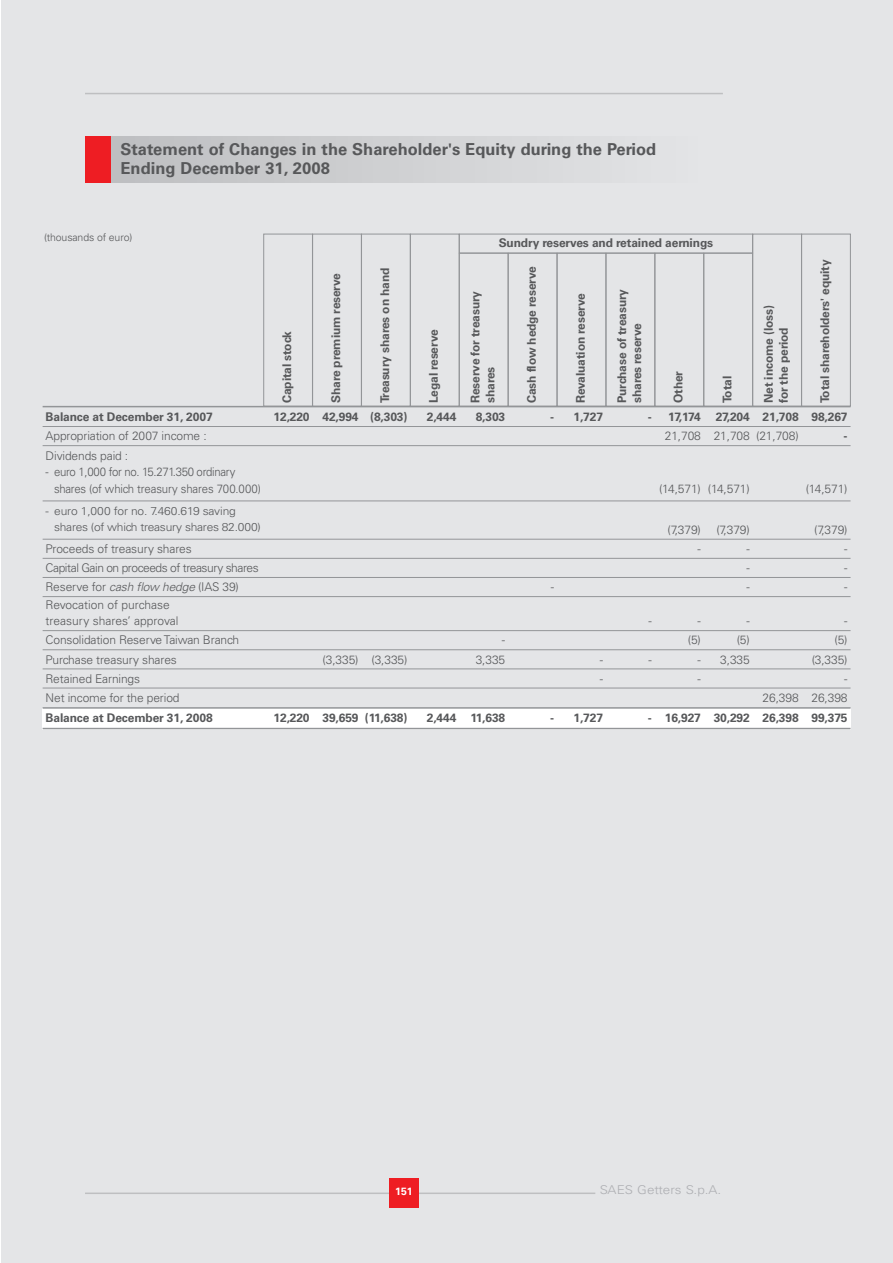
<style>
.page{position:relative;width:893px;height:1263px;background:#fff}
.page>*{position:absolute;margin:0;border:0;box-sizing:border-box;transform-origin:0 0}
.t1{font:700 16.5px/19.2px "Univers";color:#57585a}
.t2{font:300 12.15px "Univers";color:#aeafb3;scale:1.11 1}
.t3{font:700 12px/15px "Univers";letter-spacing:-.01em;color:#57585a}
.t4{font:300 12px/16.5px "Univers";letter-spacing:-.01em;color:#57585a}
.t5{font:300 12px/16.5px "Univers";letter-spacing:-.01em;color:#57585a;scale:.95 1}
.t6{font:300 12px "Univers";letter-spacing:-.04em;color:#57585a}
.t7{font:300 11.4px/16.5px "Univers";letter-spacing:-.02em;color:#57585a;scale:1.05 1}
.t8{font:300 10.5px "Univers";letter-spacing:-.01em;color:#57585a}
.t9{font:700 10.5px "Univers";color:#fff}
.s1{font-style:italic}
</style>
<div class="page">
<div style="left:1px;top:0;width:892px;height:1263px;background:#e4e5e7"></div>
<hr style="left:85px;top:1192px;width:510px;height:2px;background:#bebfc1">
<div style="left:389px;top:1178px;width:30px;height:30px;background:#ee1d23"></div>
<hr style="left:85px;top:93px;width:638px;height:1px;background:#bebfc1">
<div style="left:111px;top:136px;width:586px;height:47px;background:linear-gradient(to right,#bdbec1,#e3e4e6)"></div>
<div style="left:85px;top:136px;width:26px;height:47px;background:#ee1d23"></div>
<div style="left:264px;top:234px;width:49px;height:172px;border:1px solid #939598"></div>
<div style="left:410px;top:234px;width:49px;height:172px;border:1px solid #939598"></div>
<div style="left:361px;top:234px;width:49px;height:172px;border:1px solid #939598"></div>
<div style="left:459px;top:253px;width:49px;height:153px;border:1px solid #939598"></div>
<div style="left:508px;top:253px;width:49px;height:153px;border:1px solid #939598"></div>
<div style="left:557px;top:253px;width:49px;height:153px;border:1px solid #939598"></div>
<div style="left:606px;top:253px;width:49px;height:153px;border:1px solid #939598"></div>
<div style="left:655px;top:253px;width:49px;height:153px;border:1px solid #939598"></div>
<div style="left:704px;top:253px;width:49px;height:153px;border:1px solid #939598"></div>
<div style="left:753px;top:234px;width:48px;height:172px;border:1px solid #939598"></div>
<div style="left:801px;top:234px;width:49px;height:172px;border:1px solid #939598"></div>
<div style="left:459px;top:234px;width:294px;height:19px;border:1px solid #939598"></div>
<div style="left:43px;top:708px;width:221px;height:21px;background:#fff"></div>
<div style="left:264px;top:708px;width:49px;height:21px;background:#fff"></div>
<div style="left:313px;top:708px;width:49px;height:21px;background:#fff"></div>
<div style="left:362px;top:708px;width:48px;height:21px;background:#fff"></div>
<div style="left:410px;top:708px;width:49px;height:21px;background:#fff"></div>
<div style="left:459px;top:708px;width:49px;height:21px;background:#fff"></div>
<div style="left:508px;top:708px;width:49px;height:21px;background:#fff"></div>
<div style="left:557px;top:708px;width:49px;height:21px;background:#fff"></div>
<div style="left:606px;top:708px;width:49px;height:21px;background:#fff"></div>
<div style="left:655px;top:708px;width:49px;height:21px;background:#fff"></div>
<div style="left:704px;top:708px;width:49px;height:21px;background:#fff"></div>
<div style="left:753px;top:708px;width:49px;height:21px;background:#fff"></div>
<div style="left:802px;top:708px;width:48px;height:21px;background:#fff"></div>
<hr style="left:43px;top:406px;width:807px;height:1px;background:#939598">
<hr style="left:43px;top:426px;width:807px;height:1px;background:#939598">
<hr style="left:43px;top:445px;width:807px;height:1px;background:#939598">
<hr style="left:43px;top:501px;width:807px;height:1px;background:#939598">
<hr style="left:43px;top:539px;width:807px;height:1px;background:#939598">
<hr style="left:43px;top:558px;width:807px;height:1px;background:#939598">
<hr style="left:43px;top:577px;width:807px;height:1px;background:#939598">
<hr style="left:43px;top:596px;width:807px;height:1px;background:#939598">
<hr style="left:43px;top:630px;width:807px;height:1px;background:#939598">
<hr style="left:43px;top:649px;width:807px;height:1px;background:#939598">
<hr style="left:43px;top:669px;width:807px;height:1px;background:#939598">
<hr style="left:43px;top:688px;width:807px;height:1px;background:#939598">
<hr style="left:43px;top:707px;width:807px;height:2px;background:#939598">
<hr style="left:43px;top:728px;width:807px;height:1px;background:#939598">
<p class="t1" style="left:121px;top:141px;width:537px">Statement of Changes in the Shareholder's Equity during the Period<br>Ending December 31, 2008</p>
<p class="t8" style="left:44px;top:233px;width:90px">(thousands of euro)</p>
<p class="t3" style="left:378px;top:403px;width:137px;rotate:-90deg">Treasury shares on hand</p>
<p class="t3" style="left:329px;top:403px;width:132px;rotate:-90deg">Share premium reserve</p>
<p class="t3" style="left:281px;top:403px;width:73px;rotate:-90deg">Capital stock</p>
<p class="t3" style="left:427px;top:403px;width:75px;rotate:-90deg">Legal reserve</p>
<p class="t3" style="left:499px;top:236px;width:216px">Sundry reserves and retained aernings</p>
<p class="t3" style="left:469px;top:403px;width:113px;rotate:-90deg">Reserve for treasury shares</p>
<p class="t3" style="left:525px;top:403px;width:138px;rotate:-90deg">Cash flow hedge reserve</p>
<p class="t3" style="left:574px;top:403px;width:111px;rotate:-90deg">Revaluation reserve</p>
<p class="t3" style="left:615px;top:403px;width:115px;rotate:-90deg">Purchase of treasury shares reserve</p>
<p class="t3" style="left:672px;top:403px;width:34px;rotate:-90deg">Other</p>
<p class="t3" style="left:721px;top:403px;width:29px;rotate:-90deg">Total</p>
<p class="t3" style="left:762px;top:403px;width:99px;rotate:-90deg">Net income (loss) for the period</p>
<p class="t3" style="left:818px;top:403px;width:145px;rotate:-90deg">Total shareholders' equity</p>
<p class="t3" style="left:46px;top:410px;width:169px">Balance at December 31, 2007</p>
<p class="t3" style="left:274px;top:410px;width:135px">12,220 42,994 (8,303)</p>
<p class="t3" style="left:427px;top:410px;width:31px">2,444</p>
<p class="t3" style="left:476px;top:410px;width:31px">8,303</p>
<p class="t3" style="left:550px;top:410px;width:54px">- 1,727</p>
<p class="t3" style="left:648px;top:410px;width:201px">- 17,174 27,204 21,708 98,267</p>
<p class="t4" style="left:46px;top:429px;width:163px">Appropriation of 2007 income :</p>
<p class="t4" style="left:665px;top:429px;width:135px">21,708 21,708 (21,708)</p>
<p class="t3" style="left:844px;top:430px;width:5px">-</p>
<p class="t4" style="left:46px;top:448px;width:84px">Dividends paid :</p>
<p class="t5" style="left:54px;top:465px;width:219px;text-indent:-9px">- euro 1,000 for no. 15.271.350 ordinary shares (of which treasury shares 700.000)</p>
<p class="t4" style="left:659px;top:481px;width:92px">(14,571) (14,571)</p>
<p class="t4" style="left:806px;top:481px;width:43px">(14,571)</p>
<p class="t7" style="left:54px;top:503px;width:198px;text-indent:-9px">- euro 1,000 for no. 7.460.619 saving shares (of which treasury shares 82.000)</p>
<p class="t4" style="left:667px;top:522px;width:35px">(7,379)</p>
<p class="t4" style="left:716px;top:522px;width:35px">(7,379)</p>
<p class="t4" style="left:814px;top:522px;width:35px">(7,379)</p>
<p class="t4" style="left:46px;top:542px;width:148px">Proceeds of treasury shares</p>
<p class="t4" style="left:697px;top:542px;width:5px">-</p>
<p class="t4" style="left:746px;top:542px;width:5px">-</p>
<p class="t4" style="left:844px;top:542px;width:5px">-</p>
<p class="t6" style="left:46px;top:563px;width:215px">Capital Gain on proceeds of treasury shares</p>
<p class="t4" style="left:746px;top:561px;width:5px">-</p>
<p class="t4" style="left:844px;top:561px;width:5px">-</p>
<p class="t4" style="left:46px;top:580px;width:195px">Reserve for <span class="s1">cash flow hedge</span> (IAS 39)</p>
<p class="t4" style="left:551px;top:580px;width:5px">-</p>
<p class="t4" style="left:746px;top:580px;width:5px">-</p>
<p class="t4" style="left:844px;top:580px;width:5px">-</p>
<p class="t4" style="left:46px;top:597px;width:134px">Revocation of purchase treasury shares’ approval</p>
<p class="t4" style="left:649px;top:614px;width:5px">-</p>
<p class="t4" style="left:697px;top:614px;width:5px">-</p>
<p class="t4" style="left:746px;top:614px;width:5px">-</p>
<p class="t4" style="left:844px;top:614px;width:5px">-</p>
<p class="t4" style="left:46px;top:633px;width:195px">Consolidation ReserveTaiwan Branch</p>
<p class="t4" style="left:502px;top:633px;width:5px">-</p>
<p class="t4" style="left:688px;top:633px;width:15px">(5)</p>
<p class="t4" style="left:737px;top:633px;width:15px">(5)</p>
<p class="t4" style="left:834px;top:633px;width:15px">(5)</p>
<p class="t4" style="left:46px;top:652px;width:133px">Purchase treasury shares</p>
<p class="t4" style="left:323px;top:652px;width:86px">(3,335) (3,335)</p>
<p class="t4" style="left:476px;top:652px;width:31px">3,335</p>
<p class="t4" style="left:600px;top:652px;width:5px">-</p>
<p class="t4" style="left:649px;top:652px;width:5px">-</p>
<p class="t4" style="left:697px;top:652px;width:54px">- 3,335</p>
<p class="t4" style="left:812px;top:652px;width:37px">(3,335)</p>
<p class="t4" style="left:46px;top:671px;width:96px">Retained Earnings</p>
<p class="t4" style="left:600px;top:671px;width:5px">-</p>
<p class="t4" style="left:697px;top:671px;width:5px">-</p>
<p class="t4" style="left:844px;top:671px;width:5px">-</p>
<p class="t4" style="left:46px;top:690px;width:135px">Net income for the period</p>
<p class="t4" style="left:763px;top:690px;width:86px">26,398 26,398</p>
<p class="t3" style="left:46px;top:712px;width:169px">Balance at December 31, 2008</p>
<p class="t3" style="left:274px;top:712px;width:135px">12,220 39,659 (11,638)</p>
<p class="t3" style="left:427px;top:712px;width:80px">2,444 11,638</p>
<p class="t3" style="left:550px;top:712px;width:54px">- 1,727</p>
<p class="t3" style="left:648px;top:712px;width:201px">- 16,927 30,292 26,398 99,375</p>
<p class="t9" style="left:395px;top:1188px;width:19px">151</p>
<p class="t2" style="left:600px;top:1185px;width:111px">SAES Getters S.p.A.</p>
</div>
